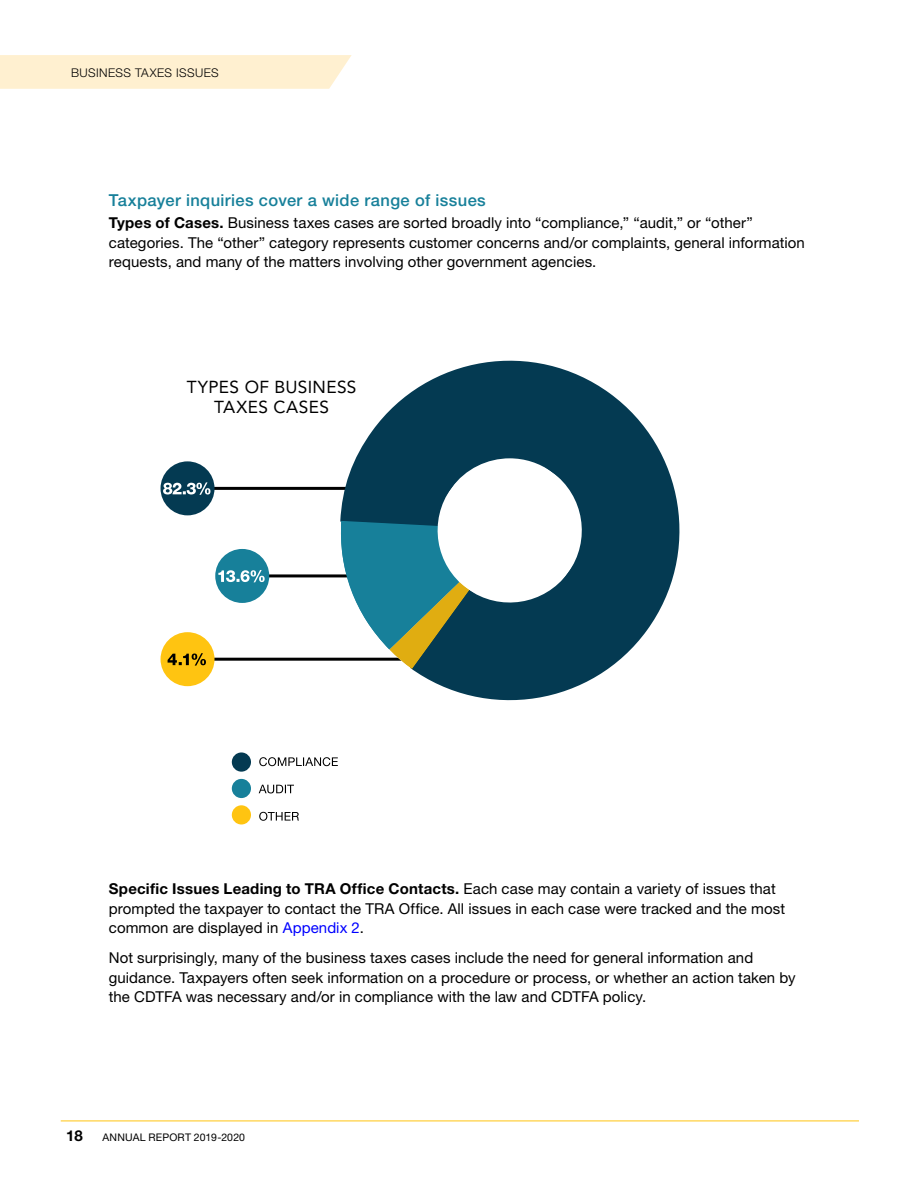
<style>
.page{position:relative;width:918px;height:1188px;background:#fff}
.page>*{position:absolute;margin:0;border:0;box-sizing:border-box;transform-origin:0 0}
.t1{font:17.25px/20.7px "Avenir LT Std";letter-spacing:.025em;color:#000;text-align:center}
.t2{font:500 16.5px "Helvetica Neue LT Std";letter-spacing:.025em;color:#17809a}
.Body{font:15px/19.5px "Helvetica Neue LT Std";letter-spacing:.005em;color:#000}
.t3{font:700 15px "Helvetica Neue LT Std";color:#000}
.t4{font:300 12px "Helvetica Neue LT Std";letter-spacing:.035em;color:#000}
.t5{font:10.5px "Helvetica Neue LT Std";letter-spacing:.015em;color:#000}
.s1{font-weight:700}
.s2{color:#00f}
</style>
<div class="page">
<hr style="left:61px;top:1121px;width:798px;height:1px;background:#ffc411">
<hr style="left:182px;top:487px;width:192px;height:3px;background:#000">
<hr style="left:256px;top:574px;width:118px;height:3px;background:#000">
<hr style="left:197px;top:658px;width:282px;height:3px;background:#000">
<div style="left:161px;top:632px;width:54px;height:54px;background:#ffc411;border-radius:50%"></div>
<svg style="left:168px;top:653px;width:38px;height:13px"></svg>
<div style="left:161px;top:461px;width:54px;height:54px;background:#043a52;border-radius:50%"></div>
<svg style="left:163px;top:482px;width:47px;height:13px"></svg>
<div style="left:215px;top:549px;width:54px;height:54px;background:#17809a;border-radius:50%"></div>
<svg style="left:218px;top:570px;width:47px;height:12px"></svg>
<svg style="left:356px;top:360px;width:324px;height:341px;fill:#043a52"></svg>
<svg style="left:339px;top:458px;width:252px;height:211px"></svg>
<div style="left:232px;top:752px;width:19px;height:20px;background:#043a52;border-radius:50%"></div>
<div style="left:232px;top:779px;width:19px;height:19px;background:#17809a;border-radius:50%"></div>
<div style="left:232px;top:805px;width:19px;height:20px;background:#ffc411;border-radius:50%"></div>
<svg style="left:259px;top:812px;width:40px;height:9px"></svg>
<svg style="left:259px;top:785px;width:35px;height:8px"></svg>
<svg style="left:259px;top:757px;width:79px;height:9px"></svg>
<div style="left:0;top:55px;width:352px;height:34px;background:#fff0d0"></div>
<p class="t4" style="left:71px;top:65px;width:149px">BUSINESS TAXES ISSUES</p>
<h3 class="t2" style="left:109px;top:190px;width:379px">Taxpayer inquiries cover a wide range of issues</h3>
<p class="Body" style="left:109px;top:213px;width:698px"><span class="s1">Types of Cases.</span> Business taxes cases are sorted broadly into “compliance,” “audit,” or “other” categories. The “other” category represents customer concerns and/or complaints, general information requests, and many of the matters involving other government agencies.</p>
<h3 class="t1" style="left:187px;top:377px;width:171px">TYPES OF BUSINESS<br>TAXES CASES</h3>
<p class="Body" style="left:109px;top:879px;width:678px"><span class="s1">Specific Issues Leading to TRA Office Contacts.</span> Each case may contain a variety of issues that prompted the taxpayer to contact the TRA Office. All issues in each case were tracked and the most common are displayed in <span class="s2">Appendix 2</span>.</p>
<p class="Body" style="left:109px;top:948px;width:688px">Not surprisingly, many of the business taxes cases include the need for general information and guidance. Taxpayers often seek information on a procedure or process, or whether an action taken by the CDTFA was necessary and/or in compliance with the law and CDTFA policy.</p>
<p class="t3" style="left:66px;top:1127px;width:18px">18</p>
<p class="t5" style="left:103px;top:1131px;width:144px">ANNUAL REPORT 2019-2020</p>
</div>
